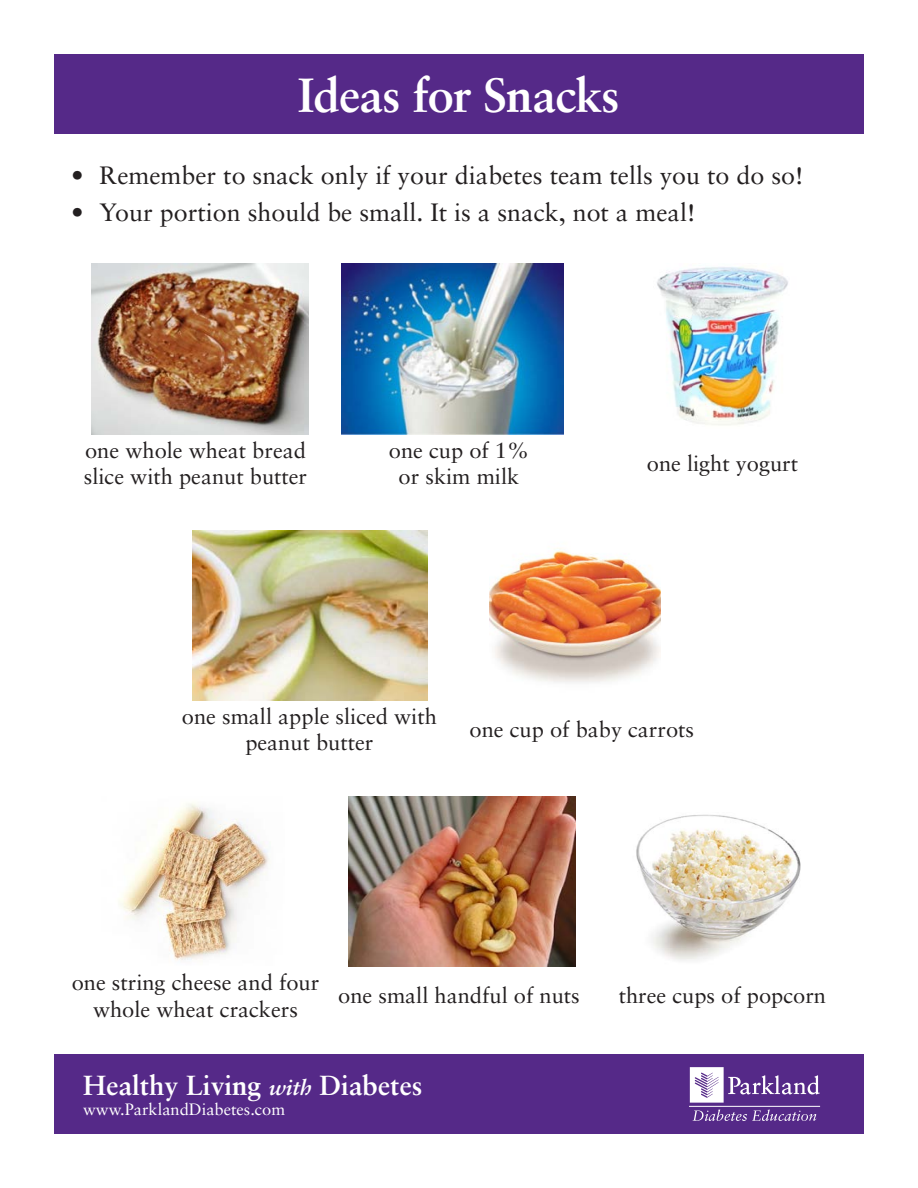
<style>
.page{position:relative;width:918px;height:1188px;background:#fff}
.page>*{position:absolute;margin:0;border:0;box-sizing:border-box;transform-origin:0 0}
.t1{font:700 48px "Sabon LT Pro";letter-spacing:-.02em;color:#fff}
.t2{font:700 27.6px "Sabon LT Pro";color:#fff}
.t3{font:25.05px "Sabon LT Pro";color:#231f20}
.t4{font:21.9px/26.4px "Sabon LT Pro";color:#231f20;text-align:center}
.t5{font:16.5px "Sabon LT Pro";color:#fff}
.s1{font-style:italic;font-size:21.6px}
</style>
<div class="page">
<div style="left:54px;top:54px;width:810px;height:80px;background:#552988"></div>
<div style="left:54px;top:1054px;width:810px;height:80px;background:#552988"></div>
<hr style="left:689px;top:1106px;width:131px;height:1px;background:#fff">
<svg style="left:693px;top:1109px;width:123px;height:12px"></svg>
<svg style="left:690px;top:1067px;width:130px;height:36px"></svg>
<img style="left:91px;top:264px;width:218px;height:170px">
<img style="left:193px;top:530px;width:234px;height:171px">
<img style="left:119px;top:803px;width:150px;height:157px">
<img style="left:341px;top:264px;width:222px;height:170px">
<img style="left:490px;top:548px;width:170px;height:135px">
<img style="left:349px;top:796px;width:226px;height:171px">
<img style="left:657px;top:267px;width:131px;height:158px">
<img style="left:636px;top:814px;width:165px;height:147px">
<h1 class="t1" style="left:298px;top:65px;width:323px">Ideas for Snacks</h1>
<p class="t3" style="left:71px;top:159px;width:734px">• Remember to snack only if your diabetes team tells you to do so!</p>
<p class="t3" style="left:71px;top:196px;width:626px">• Your portion should be small. It is a snack, not a meal!</p>
<p class="t4" style="left:84px;top:436px;width:225px;text-align:left">one whole wheat bread slice with peanut butter</p>
<p class="t4" style="left:389px;top:436px;width:142px">one cup of 1% or skim milk</p>
<p class="t4" style="left:647px;top:450px;width:153px">one light yogurt</p>
<p class="t4" style="left:182px;top:703px;width:257px">one small apple sliced with peanut butter</p>
<p class="t4" style="left:470px;top:716px;width:226px">one cup of baby carrots</p>
<p class="t4" style="left:72px;top:969px;width:249px">one string cheese and four whole wheat crackers</p>
<p class="t4" style="left:338px;top:982px;width:243px">one small handful of nuts</p>
<p class="t2" style="left:83px;top:1068px;width:341px">Healthy Living <span class="s1">with</span> Diabetes</p>
<p class="t5" style="left:83px;top:1098px;width:204px">www.ParklandDiabetes.com</p>
<p class="t4" style="left:619px;top:982px;width:209px">three cups of popcorn</p>
</div>
